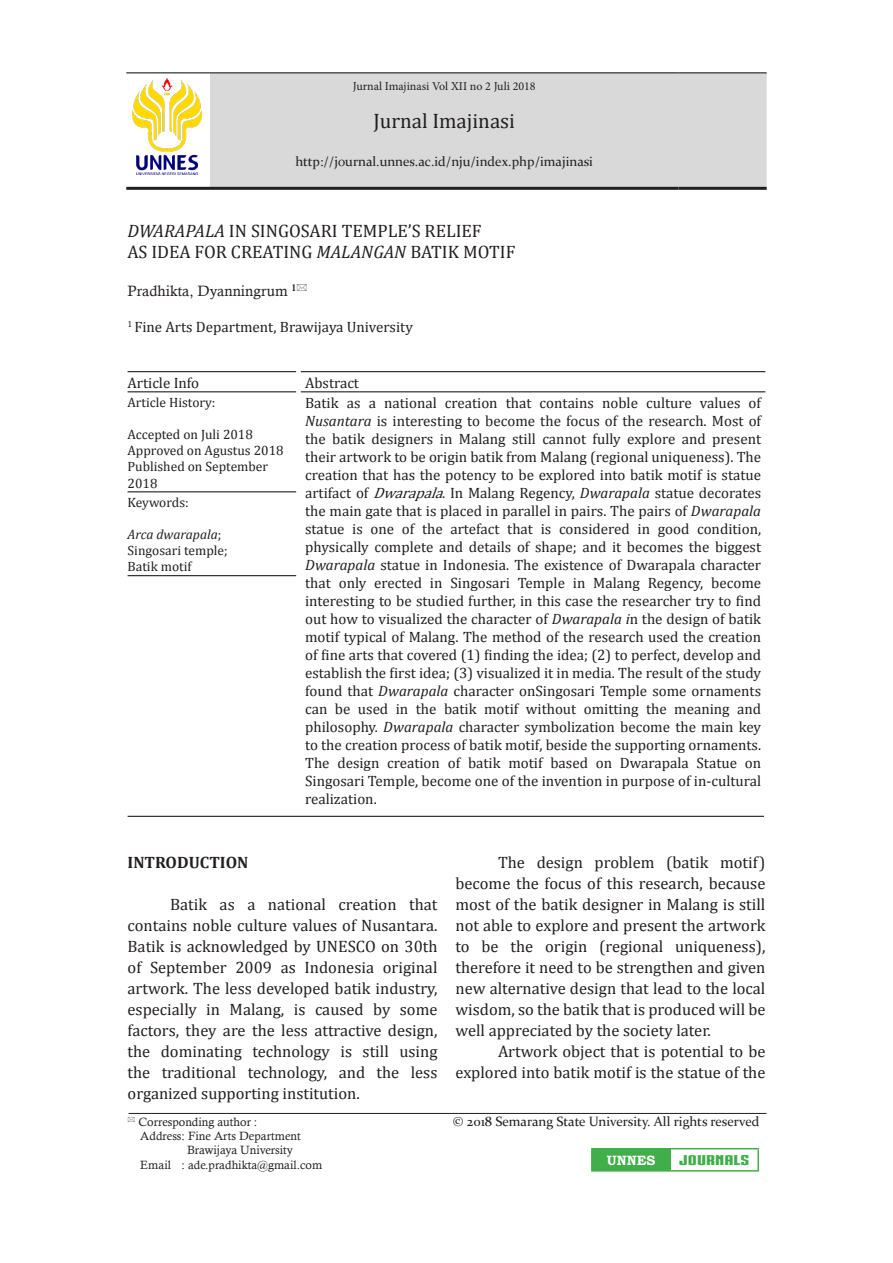
<style>
.page{position:relative;width:893px;height:1263px;background:#fff}
.page>*{position:absolute;margin:0;border:0;box-sizing:border-box;transform-origin:0 0}
.t1{font:21px "Cambria";color:#231f20}
.Nama_Penulis{font:18px "Cambria";color:#231f20}
.t2{font:16.5px/21px "Cambria";color:#231f20;text-align:justify}
.BAB{font:700 16.5px "Cambria";color:#231f20}
.Abstrak_English{font:15px/18px "Cambria";color:#231f20;text-align:justify}
.Jurusan{font:15px "Cambria";color:#231f20}
.Nama_Penulis-2{font:15px "Calisto";color:#231f20}
.Keywords{font:15px "Cambria";color:#231f20}
.Keywords-2{font:13.5px/16.2px "Cambria";color:#231f20}
.t3{font:13.5px "Constantia";color:#231f20}
.Keywords-3{font:italic 13.5px "Cambria";color:#231f20}
.Keywords-4{font:13.5px "IRONMANOFWAR2 NCV";color:#40ae49;scale:1.53 1}
.Keywords-5{font:700 13.5px "Bookman Old Style";color:#fff}
.t4{font:12px "Calisto";color:#231f20}
.t5{font:12px "Minion Pro";color:#231f20}
.s1{font-style:italic}
.s2{font-style:normal}
</style>
<div class="page">
<div style="left:210px;top:73px;width:557px;height:114px;background:#d9d9d9"></div>
<hr style="left:126px;top:72px;width:84px;height:1px;background:#231f20">
<hr style="left:210px;top:72px;width:468px;height:1px;background:#231f20">
<hr style="left:678px;top:72px;width:89px;height:1px;background:#231f20">
<hr style="left:126px;top:187px;width:84px;height:3px;background:#231f20">
<hr style="left:210px;top:187px;width:468px;height:3px;background:#231f20">
<hr style="left:678px;top:187px;width:89px;height:3px;background:#231f20">
<img style="left:132px;top:79px;width:70px;height:96px">
<hr style="left:301px;top:371px;width:464px;height:1px;background:#231f20">
<hr style="left:301px;top:391px;width:464px;height:1px;background:#231f20">
<hr style="left:128px;top:371px;width:168px;height:1px;background:#231f20">
<hr style="left:128px;top:391px;width:168px;height:1px;background:#231f20">
<hr style="left:128px;top:491px;width:168px;height:1px;background:#231f20">
<hr style="left:128px;top:575px;width:168px;height:1px;background:#231f20">
<hr style="left:128px;top:816px;width:636px;height:1px;background:#231f20">
<div style="left:592px;top:1149px;width:78px;height:22px;background:#40ae49"></div>
<hr style="left:591px;top:1148px;width:79px;height:1px;background:#40ae49">
<hr style="left:591px;top:1149px;width:2px;height:21px;background:#40ae49">
<hr style="left:670px;top:1148px;width:89px;height:1px;background:#40ae49">
<hr style="left:757px;top:1149px;width:2px;height:21px;background:#40ae49">
<hr style="left:591px;top:1170px;width:79px;height:1px;background:#40ae49">
<hr style="left:670px;top:1170px;width:89px;height:1px;background:#40ae49">
<hr style="left:129px;top:1113px;width:637px;height:1px;background:#231f20">
<p class="t5" style="left:353px;top:78px;width:184px">Jurnal Imajinasi Vol XII no 2 Juli 2018</p>
<p class="t1" style="left:373px;top:108px;width:143px">Jurnal Imajinasi</p>
<p class="t3" style="left:295px;top:152px;width:299px">http://journal.unnes.ac.id/nju/index.php/imajinasi</p>
<p class="Nama_Penulis" style="left:128px;top:220px;width:356px"><span class="s1">DWARAPALA</span> IN SINGOSARI TEMPLE’S RELIEF</p>
<p class="Nama_Penulis" style="left:128px;top:241px;width:389px">AS IDEA FOR CREATING <span class="s1">MALANGAN</span> BATIK MOTIF</p>
<p class="Nama_Penulis-2" style="left:128px;top:282px;width:170px">Pradhikta, Dyanningrum <sup>1</sup></p>
<p class="Jurusan" style="left:128px;top:318px;width:287px"><sup>1</sup> Fine Arts Department, Brawijaya University</p>
<p class="Keywords" style="left:128px;top:373px;width:73px">Article Info</p>
<p class="Keywords-2" style="left:128px;top:394px;width:89px">Article History:</p>
<p class="Keywords-2" style="left:128px;top:426px;width:127px">Accepted on Juli 2018</p>
<p class="Keywords-2" style="left:128px;top:442px;width:158px">Approved on Agustus 2018</p>
<p class="Keywords-2" style="left:128px;top:459px;width:142px">Published on September<br>2018</p>
<p class="Keywords-2" style="left:128px;top:494px;width:63px">Keywords:</p>
<p class="Keywords-3" style="left:128px;top:526px;width:95px">Arca dwarapala<span class="s2">;</span></p>
<p class="Keywords-2" style="left:128px;top:543px;width:102px">Singosari temple;</p>
<p class="Keywords-2" style="left:128px;top:559px;width:66px">Batik motif</p>
<p class="Keywords" style="left:305px;top:373px;width:55px">Abstract</p>
<p class="Abstrak_English" style="left:305px;top:394px;width:458px">Batik as a national creation that contains noble culture values of <span class="s1">Nusantara</span> is interesting to become the focus of the research. Most of the batik designers in Malang still cannot fully explore and present their artwork to be origin batik from Malang (regional uniqueness). The creation that has the potency to be explored into batik motif is statue artifact of <span class="s1">Dwarapala</span>. In Malang Regency, <span class="s1">Dwarapala</span> statue decorates the main gate that is placed in parallel in pairs. The pairs of <span class="s1">Dwarapala </span>statue is one of the artefact that is considered in good condition, physically complete and details of shape; and it becomes the biggest <span class="s1">Dwarapala</span> statue in Indonesia. The existence of Dwarapala character that only erected in Singosari Temple in Malang Regency, become interesting to be studied further, in this case the researcher try to find out how to visualized the character of <span class="s1">Dwarapala i</span>n the design of batik motif typical of Malang. The method of the research used the creation of fine arts that covered (1) finding the idea; (2) to perfect, develop and establish the first idea; (3) visualized it in media. The result of the study found that <span class="s1">Dwarapala</span> character onSingosari Temple some ornaments can be used in the batik motif without omitting the meaning and philosophy. <span class="s1">Dwarapala</span> character symbolization become the main key to the creation process of batik motif, beside the supporting ornaments.<br>The design creation of batik motif based on Dwarapala Statue on Singosari Temple, become one of the invention in purpose of in-cultural realization.</p>
<p class="BAB" style="left:128px;top:852px;width:122px">INTRODUCTION</p>
<p class="t2" style="left:128px;top:893px;width:311px;text-indent:43px">Batik as a national creation that contains noble culture values of Nusantara.<br>Batik is acknowledged by UNESCO on 30th of September 2009 as Indonesia original artwork. The less developed batik industry, especially in Malang, is caused by some factors, they are the less attractive design, the dominating technology is still using the traditional technology, and the less organized supporting institution.</p>
<p class="t4" style="left:139px;top:1114px;width:120px">Corresponding author :</p>
<p class="t4" style="left:140px;top:1129px;width:162px">Address: Fine Arts Department</p>
<p class="t4" style="left:187px;top:1143px;width:107px">Brawijaya University</p>
<p class="t4" style="left:140px;top:1158px;width:183px">Email : ade.pradhikta@gmail.com</p>
<p class="t2" style="left:455px;top:851px;width:311px;text-indent:43px">The design problem (batik motif) become the focus of this research, because most of the batik designer in Malang is still not able to explore and present the artwork to be the origin (regional uniqueness), therefore it need to be strengthen and given new alternative design that lead to the local wisdom, so the batik that is produced will be well appreciated by the society later.</p>
<p class="t2" style="left:455px;top:1040px;width:311px;text-align:right">Artwork object that is potential to be explored into batik motif is the statue of the</p>
<p class="t3" style="left:453px;top:1113px;width:308px">© 2018 Semarang State University. All rights reserved</p>
<p class="Keywords-5" style="left:607px;top:1152px;width:50px">UNNES</p>
<p class="Keywords-4" style="left:679px;top:1150px;width:48px">JOURNALS</p>
</div>
